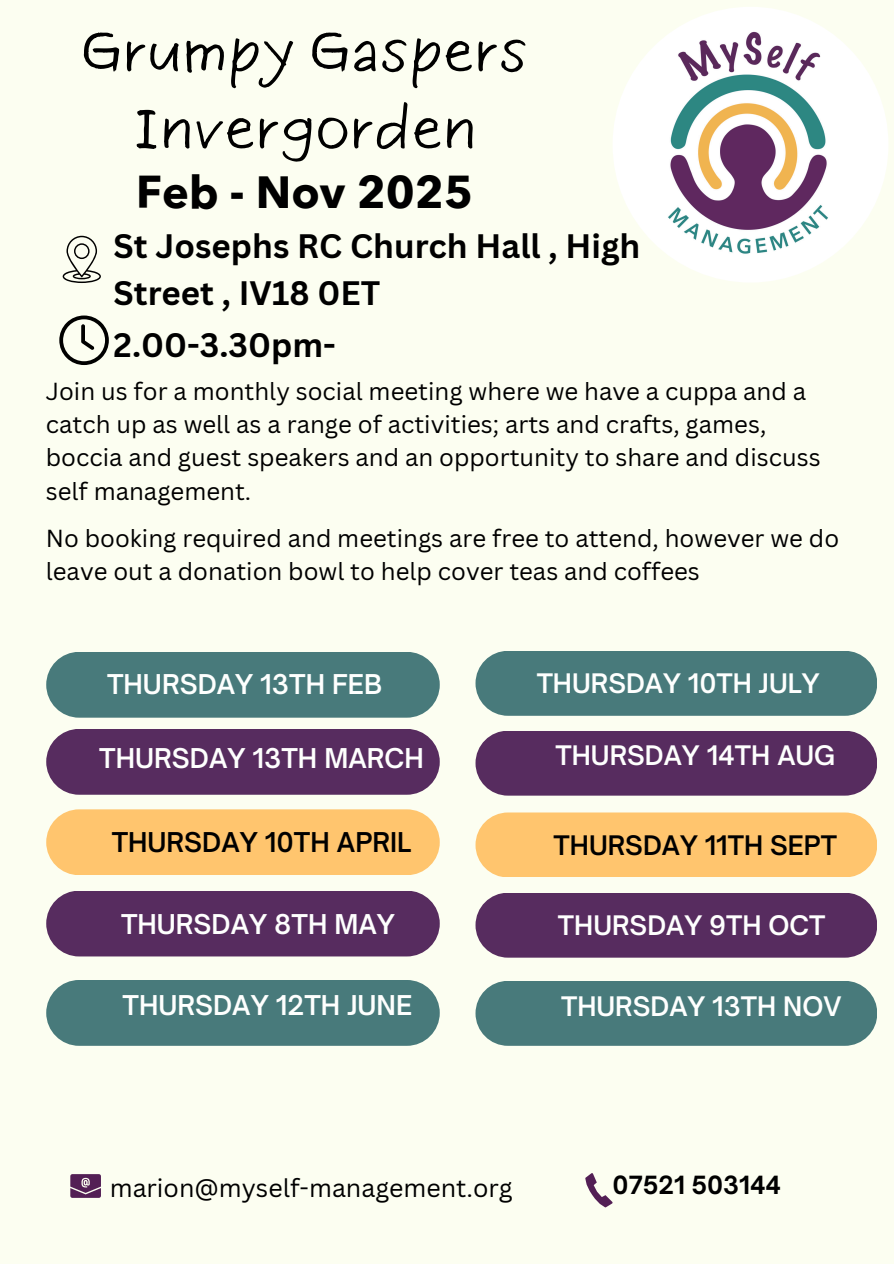
<style>
.page{position:relative;width:894px;height:1264px;background:#fff}
.page>*{position:absolute;margin:0;border:0;box-sizing:border-box;transform-origin:0 0}
.t1{font:55.35px/77.1px "Six Hands Marker";color:#000;text-align:center}
.t2{font:700 45px "Avenir Next Arabic";color:#000}
.t3{font:700 33px/46.2px "Canva Sans";color:#000}
.t4{font:600 26.1px "Open Sauce One";color:#fefffe}
.t5{font:600 26.1px "Open Sauce One";color:#000}
.t6{font:600 25.8px "Open Sauce One";color:#fefffe}
.t7{font:600 25.8px "Open Sauce One";color:#000}
.t8{font:24.9px "Canva Sans";color:#000}
.t9{font:24px/33.3px "Canva Sans";color:#000}
.t10{font:700 24px "Open Sauce One";color:#000}
</style>
<div class="page">
<div style="left:0;top:0;width:893px;height:1263px;background:#fcfef1"></div>
<svg style="left:70px;top:1174px;width:31px;height:23px"></svg>
<svg style="left:585px;top:1173px;width:27px;height:34px"></svg>
<img style="left:612px;top:7px;width:276px;height:275px;border-radius:50%">
<svg style="left:63px;top:236px;width:38px;height:47px"></svg>
<svg style="left:59px;top:315px;width:50px;height:50px"></svg>
<div style="left:46px;top:729px;width:393px;height:65px;background:#572c5f;border-radius:33px"></div>
<div style="left:46px;top:979px;width:393px;height:66px;background:#487a7b;border-radius:33px"></div>
<div style="left:46px;top:809px;width:393px;height:66px;background:#ffc56e;border-radius:33px"></div>
<div style="left:46px;top:890px;width:393px;height:66px;background:#572c5f;border-radius:33px"></div>
<div style="left:46px;top:652px;width:393px;height:65px;background:#487a7b;border-radius:33px"></div>
<div style="left:475px;top:980px;width:402px;height:65px;background:#487a7b;border-radius:32px"></div>
<div style="left:475px;top:730px;width:402px;height:65px;background:#572c5f;border-radius:32px"></div>
<div style="left:475px;top:812px;width:402px;height:65px;background:#ffc56e;border-radius:32px"></div>
<div style="left:475px;top:892px;width:402px;height:65px;background:#572c5f;border-radius:32px"></div>
<div style="left:475px;top:650px;width:402px;height:65px;background:#487a7b;border-radius:32px"></div>
<h2 class="t1" style="left:81px;top:13px;width:448px">Grumpy Gaspers<br>Invergorden</h2>
<h3 class="t2" style="left:136px;top:166px;width:338px">Feb - Nov 2025</h3>
<p class="t3" style="left:114px;top:222px;width:528px">St Josephs RC Church Hall , High<br>Street , IV18 0ET</p>
<p class="t3" style="left:114px;top:321px;width:224px">2.00-3.30pm-</p>
<h5 class="t9" style="left:46px;top:374px;width:776px">Join us for a monthly social meeting where we have a cuppa and a catch up as well as a range of activities; arts and crafts, games, boccia and guest speakers and an opportunity to share and discuss self management.</h5>
<h5 class="t9" style="left:46px;top:521px;width:794px">No booking required and meetings are free to attend, however we do leave out a donation bowl to help cover teas and coffees</h5>
<p class="t4" style="left:107px;top:668px;width:276px">THURSDAY 13TH FEB</p>
<h4 class="t6" style="left:536px;top:666px;width:284px">THURSDAY 10TH JULY</h4>
<p class="t4" style="left:99px;top:742px;width:326px">THURSDAY 13TH MARCH</p>
<h4 class="t6" style="left:555px;top:739px;width:281px">THURSDAY 14TH AUG</h4>
<p class="t5" style="left:112px;top:826px;width:301px">THURSDAY 10TH APRIL</p>
<h4 class="t7" style="left:553px;top:829px;width:285px">THURSDAY 11TH SEPT</h4>
<p class="t4" style="left:121px;top:907px;width:275px">THURSDAY 8TH MAY</p>
<h4 class="t6" style="left:558px;top:909px;width:269px">THURSDAY 9TH OCT</h4>
<p class="t4" style="left:122px;top:989px;width:291px">THURSDAY 12TH JUNE</p>
<h4 class="t6" style="left:561px;top:989px;width:282px">THURSDAY 13TH NOV</h4>
<h3 class="t8" style="left:110px;top:1170px;width:404px">marion@myself-management.org</h3>
<h1 class="t10" style="left:612px;top:1170px;width:170px">07521 503144</h1>
</div>
